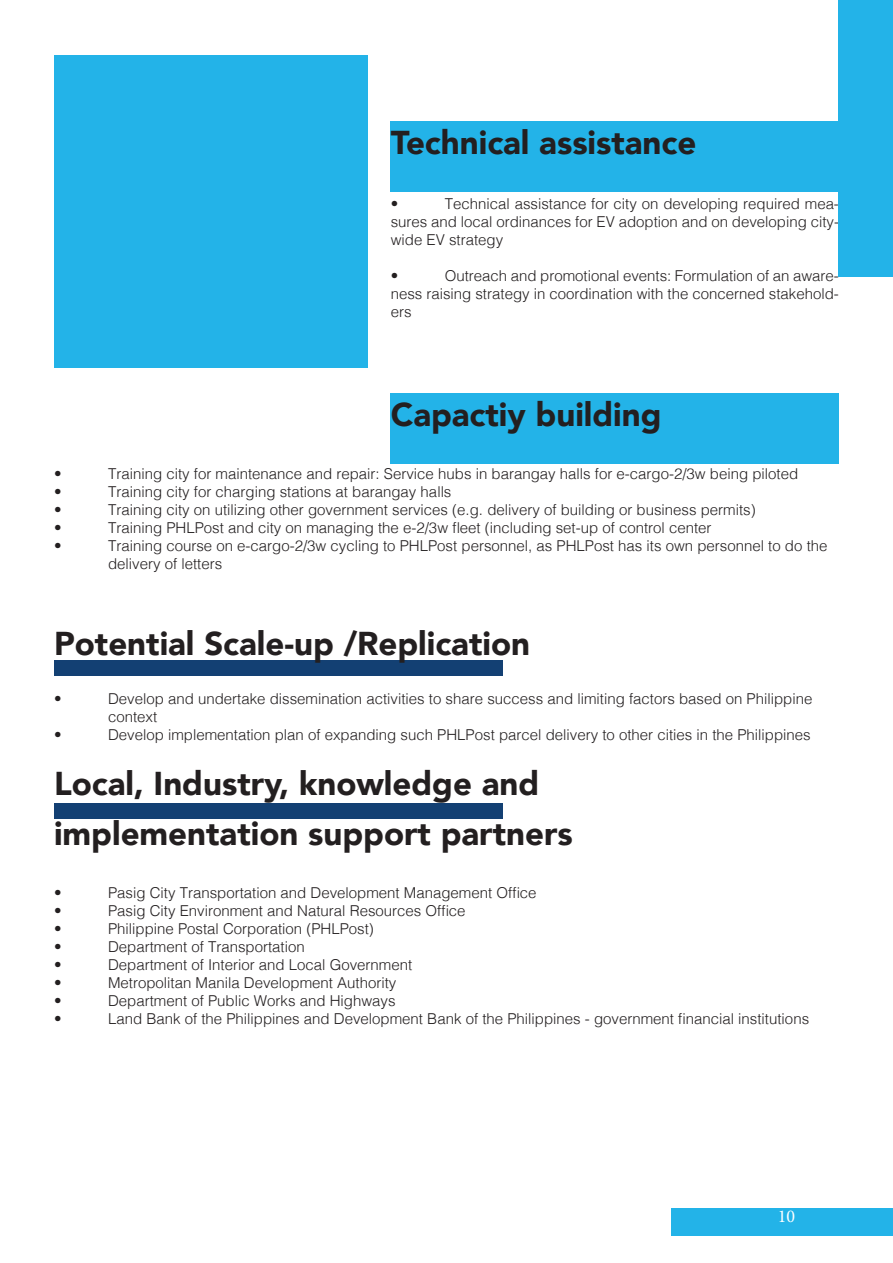
<style>
.page{position:relative;width:893px;height:1263px;background:#fff}
.page>*{position:absolute;margin:0;border:0;box-sizing:border-box;transform-origin:0 0}
.t1{font:900 33px/49.5px "Avenir";color:#231f20}
.t2{font:18px "Minion Pro";color:#fff}
.t3{font:300 15px/18px "Helvetica";color:#231f20;text-align:justify}
</style>
<div class="page">
<div style="left:54px;top:55px;width:314px;height:312px;background:#23b3e8"></div>
<div style="left:672px;top:1208px;width:221px;height:27px;background:#23b3e8"></div>
<div style="left:391px;top:121px;width:448px;height:71px;background:#23b3e8"></div>
<div style="left:839px;top:0;width:54px;height:277px;background:#23b3e8"></div>
<div style="left:391px;top:393px;width:448px;height:71px;background:#23b3e8"></div>
<div style="left:54px;top:661px;width:448px;height:15px;background:#134073"></div>
<div style="left:54px;top:803px;width:448px;height:16px;background:#134073"></div>
<p class="t1" style="left:391px;top:117px;width:307px">Technical assistance</p>
<p class="t3" style="left:391px;top:193px;width:450px;text-indent:54px">Technical assistance for city on developing required mea&shy;sures and local ordinances for EV adoption and on developing city&shy;wide EV strategy</p>
<p class="t3" style="left:391px;top:265px;width:9px">•</p>
<p class="t3" style="left:391px;top:193px;width:9px">•</p>
<p class="t3" style="left:391px;top:265px;width:450px;text-indent:54px">Outreach and promotional events: Formulation of an aware&shy;ness raising strategy in coordination with the concerned stakehold&shy;ers</p>
<p class="t1" style="left:391px;top:389px;width:272px">Capactiy building</p>
<p class="t3" style="left:54px;top:463px;width:9px">•</p>
<p class="t3" style="left:108px;top:463px;width:692px">Training city for maintenance and repair: Service hubs in barangay halls for e-cargo-2/3w being piloted</p>
<p class="t3" style="left:54px;top:481px;width:9px">•</p>
<p class="t3" style="left:108px;top:481px;width:345px">Training city for charging stations at barangay halls</p>
<p class="t3" style="left:54px;top:499px;width:9px">•</p>
<p class="t3" style="left:108px;top:499px;width:649px">Training city on utilizing other government services (e.g. delivery of building or business permits)</p>
<p class="t3" style="left:54px;top:517px;width:9px">•</p>
<p class="t3" style="left:108px;top:517px;width:605px">Training PHLPost and city on managing the e-2/3w fleet (including set-up of control center</p>
<p class="t3" style="left:54px;top:535px;width:9px">•</p>
<p class="t3" style="left:108px;top:535px;width:721px">Training course on e-cargo-2/3w cycling to PHLPost personnel, as PHLPost has its own personnel to do the</p>
<p class="t3" style="left:108px;top:553px;width:116px">delivery of letters</p>
<p class="t1" style="left:54px;top:618px;width:478px">Potential Scale-up /Replication</p>
<p class="t3" style="left:54px;top:688px;width:9px">•</p>
<p class="t3" style="left:108px;top:688px;width:706px">Develop and undertake dissemination activities to share success and limiting factors based on Philippine</p>
<p class="t3" style="left:108px;top:706px;width:51px">context</p>
<p class="t3" style="left:54px;top:724px;width:9px">•</p>
<p class="t3" style="left:108px;top:724px;width:704px">Develop implementation plan of expanding such PHLPost parcel delivery to other cities in the Philippines</p>
<p class="t1" style="left:54px;top:758px;width:520px">Local, Industry, knowledge and implementation support partners</p>
<p class="t3" style="left:54px;top:883px;width:9px">•</p>
<p class="t3" style="left:108px;top:883px;width:430px">Pasig City Transportation and Development Management Office</p>
<p class="t3" style="left:54px;top:901px;width:9px">•</p>
<p class="t3" style="left:108px;top:901px;width:359px">Pasig City Environment and Natural Resources Office</p>
<p class="t3" style="left:54px;top:919px;width:9px">•</p>
<p class="t3" style="left:108px;top:919px;width:267px">Philippine Postal Corporation (PHLPost)</p>
<p class="t3" style="left:54px;top:937px;width:9px">•</p>
<p class="t3" style="left:108px;top:937px;width:198px">Department of Transportation</p>
<p class="t3" style="left:54px;top:955px;width:9px">•</p>
<p class="t3" style="left:108px;top:955px;width:306px">Department of Interior and Local Government</p>
<p class="t3" style="left:54px;top:973px;width:9px">•</p>
<p class="t3" style="left:108px;top:973px;width:290px">Metropolitan Manila Development Authority</p>
<p class="t3" style="left:54px;top:991px;width:9px">•</p>
<p class="t3" style="left:108px;top:991px;width:289px">Department of Public Works and Highways</p>
<p class="t3" style="left:54px;top:1009px;width:9px">•</p>
<p class="t3" style="left:108px;top:1009px;width:703px">Land Bank of the Philippines and Development Bank of the Philippines - government financial institutions</p>
<p class="t2" style="left:778px;top:1204px;width:19px">10</p>
</div>
